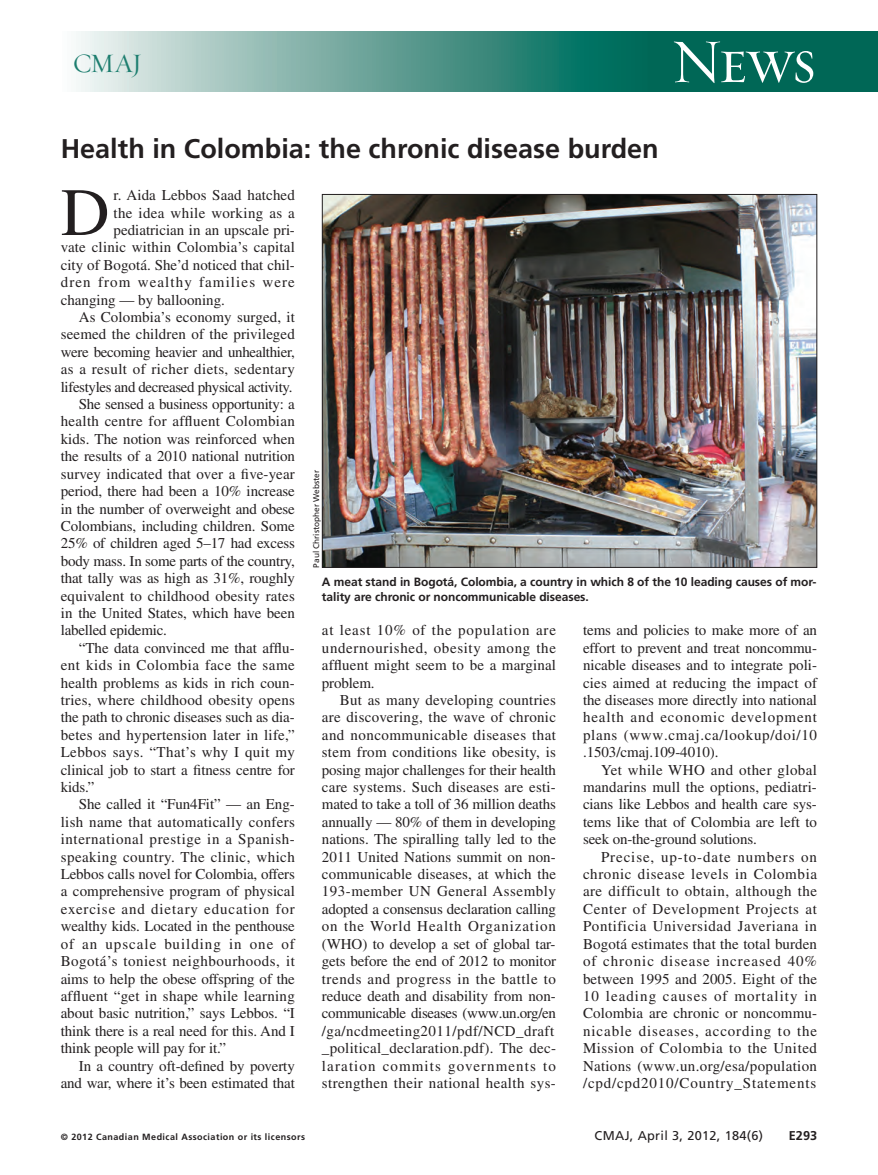
<style>
.page{position:relative;width:878px;height:1175px;background:#fff}
.page>*{position:absolute;margin:0;border:0;box-sizing:border-box;transform-origin:0 0}
.t1{font:67.5px "Times LT Std";color:#231f20}
.t2{font:63px "Requiem Display HTF Small Caps";color:#fff}
.t3{font:700 27px "Frutiger LT Std";color:#231f20}
.t4{font:27px "Requiem Display HTF Roman";color:#1d7e6f}
.t5{font:15px/17.4px "Times LT Std";letter-spacing:.005em;color:#231f20;text-align:justify}
.t6{font:15px "Times LT Std";letter-spacing:-.015em;color:#231f20}
.t7{font:15px "Times LT Std";letter-spacing:.03em;color:#231f20}
.t8{font:15px "Times LT Std";letter-spacing:-.025em;color:#231f20}
.t9{font:15px "Times LT Std";letter-spacing:.025em;color:#231f20}
.t10{font:15px "Times LT Std";letter-spacing:.04em;color:#231f20}
.t11{font:15px "Times LT Std";letter-spacing:.035em;color:#231f20}
.t12{font:15px "Times LT Std";letter-spacing:.055em;color:#231f20}
.t13{font:15px "Times LT Std";letter-spacing:.075em;color:#231f20}
.t14{font:15px "Times LT Std";letter-spacing:.065em;color:#231f20}
.t15{font:12.75px "Frutiger LT Std";letter-spacing:.025em;color:#231f20}
.t16{font:700 12.75px "Frutiger LT Std";color:#231f20}
.t17{font:700 12px/14.2px "Frutiger LT Std";letter-spacing:-.005em;color:#231f20}
.t18{font:700 9px "Frutiger LT Std";letter-spacing:.05em;color:#231f20}
.t19{font:8.25px "Frutiger LT Std";color:#231f20}
</style>
<div class="page">
<div style="left:618px;top:32px;width:260px;height:60px;background:#006756"></div>
<div style="left:61px;top:32px;width:586px;height:60px;background:linear-gradient(to right,#f5f3f2,#006150)"></div>
<img style="left:324px;top:196px;width:491px;height:370px">
<h3 class="t4" style="left:73px;top:47px;width:71px">CMAJ</h3>
<h2 class="t2" style="left:670px;top:23px;width:147px">News</h2>
<h3 class="t3" style="left:61px;top:138px;width:599px">Health in Colombia: the chronic disease burden</h3>
<h1 class="t1" style="left:61px;top:189px;width:50px">D</h1>
<p class="t5" style="left:113px;top:188px;width:183px">r. Aida Lebbos Saad hatched</p>
<p class="t9" style="left:113px;top:207px;width:183px">the idea while working as a</p>
<p class="t5" style="left:113px;top:223px;width:183px">pediatrician in an upscale pri-</p>
<p class="t5" style="left:61px;top:240px;width:236px">vate clinic within Colombia’s capital</p>
<p class="t5" style="left:61px;top:258px;width:235px">city of Bogotá. She’d noticed that chil-</p>
<p class="t13" style="left:61px;top:277px;width:236px">dren from wealthy families were</p>
<p class="t5" style="left:61px;top:292px;width:166px">changing — by ballooning.</p>
<p class="t5" style="left:79px;top:310px;width:217px">As Colombia’s economy surged, it</p>
<p class="t5" style="left:61px;top:327px;width:235px">seemed the children of the privileged</p>
<p class="t8" style="left:61px;top:346px;width:235px">were becoming heavier and unhealthier,</p>
<p class="t7" style="left:61px;top:364px;width:235px">as a result of richer diets, sedentary</p>
<p class="t8" style="left:61px;top:381px;width:233px">lifestyles and decreased physical activity.</p>
<p class="t6" style="left:79px;top:399px;width:218px">She sensed a business opportunity: a</p>
<p class="t5" style="left:61px;top:414px;width:235px">health centre for affluent Colombian</p>
<p class="t5" style="left:61px;top:432px;width:235px">kids. The notion was reinforced when</p>
<p class="t5" style="left:61px;top:449px;width:235px">the results of a 2010 national nutrition</p>
<p class="t5" style="left:61px;top:466px;width:235px">survey indicated that over a five-year</p>
<p class="t5" style="left:61px;top:484px;width:236px">period, there had been a 10% increase</p>
<p class="t6" style="left:61px;top:503px;width:235px">in the number of overweight and obese</p>
<p class="t5" style="left:61px;top:519px;width:236px">Colombians, including children. Some</p>
<p class="t6" style="left:61px;top:538px;width:235px">25% of children aged 5–17 had excess</p>
<p class="t6" style="left:61px;top:555px;width:235px">body mass. In some parts of the country,</p>
<p class="t6" style="left:61px;top:573px;width:235px">that tally was as high as 31%, roughly</p>
<p class="t5" style="left:61px;top:588px;width:235px">equivalent to childhood obesity rates</p>
<p class="t5" style="left:61px;top:606px;width:235px">in the United States, which have been</p>
<p class="t6" style="left:61px;top:625px;width:108px">labelled epidemic.</p>
<p class="t5" style="left:79px;top:640px;width:217px">“The data convinced me that afflu-</p>
<p class="t7" style="left:61px;top:660px;width:235px">ent kids in Colombia face the same</p>
<p class="t5" style="left:61px;top:675px;width:235px">health problems as kids in rich coun-</p>
<p class="t5" style="left:61px;top:693px;width:236px">tries, where childhood obesity opens</p>
<p class="t5" style="left:61px;top:710px;width:235px">the path to chronic diseases such as dia-</p>
<p class="t5" style="left:61px;top:727px;width:235px">betes and hypertension later in life,”</p>
<p class="t9" style="left:61px;top:747px;width:236px">Lebbos says. “That’s why I quit my</p>
<p class="t5" style="left:61px;top:762px;width:235px">clinical job to start a fitness centre for</p>
<p class="t5" style="left:61px;top:780px;width:35px">kids.”</p>
<p class="t5" style="left:79px;top:797px;width:217px">She called it “Fun4Fit” — an Eng-</p>
<p class="t5" style="left:61px;top:814px;width:235px">lish name that automatically confers</p>
<p class="t10" style="left:61px;top:834px;width:235px">international prestige in a Spanish-</p>
<p class="t7" style="left:61px;top:851px;width:235px">speaking country. The clinic, which</p>
<p class="t5" style="left:61px;top:867px;width:235px">Lebbos calls novel for Colombia, offers</p>
<p class="t5" style="left:61px;top:884px;width:235px">a comprehensive program of physical</p>
<p class="t12" style="left:61px;top:903px;width:235px">exercise and dietary education for</p>
<p class="t5" style="left:61px;top:919px;width:235px">wealthy kids. Located in the penthouse</p>
<p class="t14" style="left:61px;top:938px;width:236px">of an upscale building in one of</p>
<p class="t11" style="left:61px;top:955px;width:236px">Bogotá’s toniest neighbourhoods, it</p>
<p class="t5" style="left:61px;top:971px;width:236px">aims to help the obese offspring of the</p>
<p class="t5" style="left:61px;top:988px;width:236px">affluent “get in shape while learning</p>
<p class="t5" style="left:61px;top:1006px;width:235px">about basic nutrition,” says Lebbos. “I</p>
<p class="t5" style="left:61px;top:1023px;width:235px">think there is a real need for this. And I</p>
<p class="t5" style="left:61px;top:1041px;width:167px">think people will pay for it.”</p>
<p class="t5" style="left:79px;top:1058px;width:217px">In a country oft-defined by poverty</p>
<p class="t5" style="left:61px;top:1075px;width:235px">and war, where it’s been estimated that</p>
<p class="t19" style="left:313px;top:567px;width:99px;rotate:-90deg">Paul Christopher Webster</p>
<p class="t17" style="left:322px;top:576px;width:496px">A meat stand in Bogotá, Colombia, a country in which 8 of the 10 leading causes of mor&shy;tality are chronic or noncommunicable diseases.</p>
<p class="t5" style="left:322px;top:623px;width:236px">at least 10% of the population are undernourished, obesity among the affluent might seem to be a marginal problem.</p>
<p class="t5" style="left:322px;top:693px;width:236px;text-align:left;text-indent:18px">But as many developing countries are discovering, the wave of chronic and noncommunicable diseases that stem from conditions like obesity, is posing major challenges for their health care systems. Such diseases are esti&shy;mated to take a toll of 36 million deaths annually — 80% of them in developing nations. The spiralling tally led to the 2011 United Nations summit on non&shy;communicable diseases, at which the 193-member UN General Assembly adopted a consensus declaration calling on the World Health Organization (WHO) to develop a set of global tar&shy;gets before the end of 2012 to monitor trends and progress in the battle to reduce death and disability from non&shy;communicable diseases (www.un.org/en /ga/ncdmeeting2011/pdf/NCD_draft _political_declaration.pdf). The dec&shy;laration commits governments to strengthen their national health sys-</p>
<p class="t5" style="left:583px;top:623px;width:236px">tems and policies to make more of an effort to prevent and treat noncommu&shy;nicable diseases and to integrate poli&shy;cies aimed at reducing the impact of the diseases more directly into national health and economic development plans (www.cmaj.ca/lookup/doi/10 .1503/cmaj.109-4010).</p>
<p class="t5" style="left:583px;top:762px;width:236px;text-indent:18px">Yet while WHO and other global mandarins mull the options, pediatri&shy;cians like Lebbos and health care sys&shy;tems like that of Colombia are left to seek on-the-ground solutions.</p>
<p class="t5" style="left:583px;top:849px;width:236px;text-indent:18px">Precise, up-to-date numbers on chronic disease levels in Colombia are difficult to obtain, although the Center of Development Projects at Pontificia Universidad Javeriana in Bogotá estimates that the total burden of chronic disease increased 40% between 1995 and 2005. Eight of the 10 leading causes of mortality in Colombia are chronic or noncommu&shy;nicable diseases, according to the Mission of Colombia to the United Nations (www.un.org/esa/population /cpd/cpd2010/Country_Statements</p>
<p class="t18" style="left:61px;top:1132px;width:246px">© 2012 Canadian Medical Association or its licensors</p>
<p class="t15" style="left:594px;top:1130px;width:170px">CMAJ, April 3, 2012, 184(6)</p>
<p class="t16" style="left:788px;top:1130px;width:30px">E293</p>
</div>
